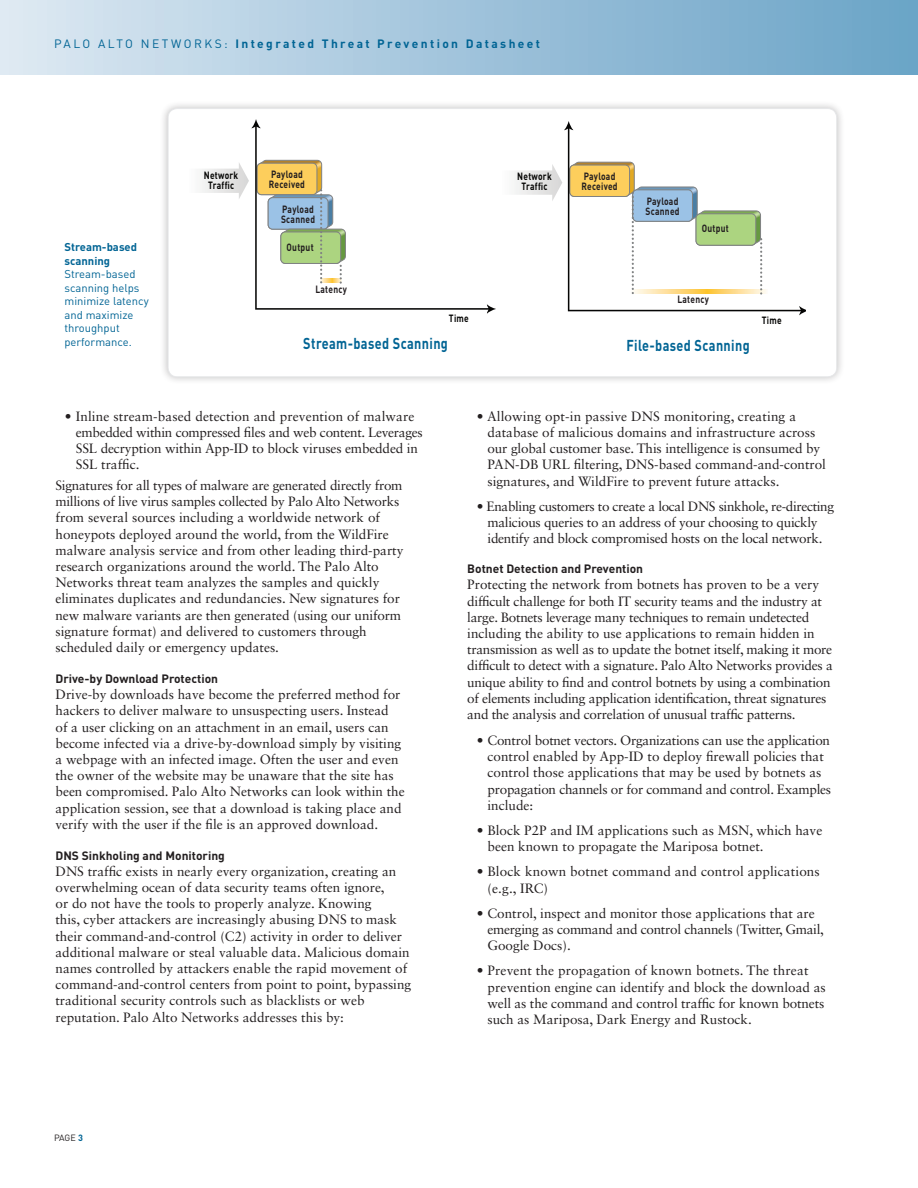
<style>
.page{position:relative;width:918px;height:1188px;background:#fff}
.page>*{position:absolute;margin:0;border:0;box-sizing:border-box;transform-origin:0 0}
.t1{font:700 15.6px "DINOT";letter-spacing:.03em;color:#006494;scale:.81 1}
.t2{font:13.5px/16.2px "Sabon LT Std";color:#231f20}
.t3{font:13.5px/16.2px "Sabon LT Std";letter-spacing:-.02em;color:#231f20}
.t4{font:700 12px "DINOT";color:#231f20}
.t5{font:700 12px "DINOT";letter-spacing:.2em;color:#006494}
.t6{font:11.25px/13.5px "DINOT";color:#006494}
.t7{font:700 11.25px/13.5px "DINOT";color:#006494}
.t8{font:700 10.35px/9.9px "DINOT";letter-spacing:.03em;color:#221d1f;scale:.81 1}
.t9{font:700 10.35px/9.9px "DINOT";letter-spacing:.03em;color:#050504;text-align:center;scale:.81 1}
.t10{font:9px "DINOT";color:#231f20}
.s1{font-weight:400}
.s2{font-weight:700;color:#006494}
</style>
<div class="page">
<svg style="left:0;top:0;width:918px;height:75px;background:#a3c5dc"></svg>
<div style="left:160px;top:100px;width:685px;height:285px;background:#231f20;opacity:.3"></div>
<div style="left:168px;top:109px;width:669px;height:268px;background:#fff;border-radius:9px"></div>
<svg style="left:251px;top:119px;width:245px;height:195px"></svg>
<svg style="left:202px;top:163px;width:47px;height:36px"></svg>
<div style="left:168px;top:108px;width:669px;height:269px;border:1px solid #e6e7e9;border-radius:9px"></div>
<svg style="left:515px;top:164px;width:47px;height:37px"></svg>
<svg style="left:564px;top:121px;width:242px;height:194px"></svg>
<p class="t5" style="left:54px;top:36px;width:488px"><span class="s1">PALO ALTO NETWORKS:</span> Integrated Threat Prevention Datasheet</p>
<p class="t7" style="left:64px;top:240px;width:74px">Stream-based scanning</p>
<p class="t6" style="left:64px;top:267px;width:86px">Stream-based scanning helps minimize latency and maximize throughput performance.</p>
<p class="t9" style="left:204px;top:170px;width:44px">Network<br>Traffic</p>
<p class="t8" style="left:269px;top:169px;width:46px">Payload<br>Received</p>
<p class="t8" style="left:281px;top:204px;width:44px">Payload<br>Scanned</p>
<p class="t8" style="left:287px;top:242px;width:35px">Output</p>
<p class="t8" style="left:315px;top:284px;width:40px">Latency</p>
<p class="t9" style="left:449px;top:313px;width:26px">Time</p>
<p class="t1" style="left:303px;top:333px;width:180px">Stream-based Scanning</p>
<p class="t9" style="left:517px;top:171px;width:44px">Network<br>Traffic</p>
<p class="t8" style="left:582px;top:171px;width:46px">Payload<br>Received</p>
<p class="t8" style="left:646px;top:196px;width:43px">Payload<br>Scanned</p>
<p class="t8" style="left:702px;top:223px;width:35px">Output</p>
<p class="t8" style="left:677px;top:294px;width:40px">Latency</p>
<p class="t1" style="left:626px;top:334px;width:154px">File-based Scanning</p>
<p class="t9" style="left:762px;top:315px;width:26px">Time</p>
<p class="t2" style="left:76px;top:408px;width:349px;text-indent:-11px">• Inline stream-based detection and prevention of malware embedded within compressed files and web content. Leverages SSL decryption within App-ID to block viruses embedded in SSL traffic.</p>
<p class="t2" style="left:55px;top:477px;width:350px">Signatures for all types of malware are generated directly from millions of live virus samples collected by Palo Alto Networks from several sources including a worldwide network of honeypots deployed around the world, from the WildFire malware analysis service and from other leading third-party research organizations around the world. The Palo Alto Networks threat team analyzes the samples and quickly eliminates duplicates and redundancies. New signatures for new malware variants are then generated (using our uniform signature format) and delivered to customers through scheduled daily or emergency updates.</p>
<p class="t4" style="left:56px;top:670px;width:164px">Drive-by Download Protection</p>
<p class="t2" style="left:56px;top:686px;width:351px">Drive-by downloads have become the preferred method for hackers to deliver malware to unsuspecting users. Instead<br>of a user clicking on an attachment in an email, users can become infected via a drive-by-download simply by visiting a webpage with an infected image. Often the user and even the owner of the website may be unaware that the site has been compromised. Palo Alto Networks can look within the application session, see that a download is taking place and verify with the user if the file is an approved download.</p>
<p class="t4" style="left:56px;top:847px;width:171px">DNS Sinkholing and Monitoring</p>
<p class="t2" style="left:56px;top:863px;width:357px">DNS traffic exists in nearly every organization, creating an overwhelming ocean of data security teams often ignore,<br>or do not have the tools to properly analyze. Knowing<br>this, cyber attackers are increasingly abusing DNS to mask their command-and-control (C2) activity in order to deliver additional malware or steal valuable data. Malicious domain names controlled by attackers enable the rapid movement of command-and-control centers from point to point, bypassing traditional security controls such as blacklists or web reputation. Palo Alto Networks addresses this by:</p>
<p class="t10" style="left:54px;top:1132px;width:31px">PAGE <span class="s2">3</span></p>
<p class="t2" style="left:488px;top:408px;width:340px;text-indent:-11px">• Allowing opt-in passive DNS monitoring, creating a database of malicious domains and infrastructure across our global customer base. This intelligence is consumed by PAN-DB URL filtering, DNS-based command-and-control signatures, and WildFire to prevent future attacks.</p>
<p class="t3" style="left:477px;top:498px;width:359px;text-align:center">• Enabling customers to create a local DNS sinkhole, re-directing malicious queries to an address of your choosing to quickly identify and block compromised hosts on the local network.</p>
<p class="t4" style="left:467px;top:561px;width:177px">Botnet Detection and Prevention</p>
<p class="t3" style="left:467px;top:576px;width:367px">Protecting the network from botnets has proven to be a very difficult challenge for both IT security teams and the industry at large. Botnets leverage many techniques to remain undetected including the ability to use applications to remain hidden in transmission as well as to update the botnet itself, making it more difficult to detect with a signature. Palo Alto Networks provides a unique ability to find and control botnets by using a combination of elements including application identification, threat signatures and the analysis and correlation of unusual traffic patterns.</p>
<p class="t3" style="left:488px;top:732px;width:345px;text-indent:-11px">• Control botnet vectors. Organizations can use the application control enabled by App-ID to deploy firewall policies that control those applications that may be used by botnets as propagation channels or for command and control. Examples include:</p>
<p class="t2" style="left:488px;top:822px;width:336px;text-indent:-11px">• Block P2P and IM applications such as MSN, which have been known to propagate the Mariposa botnet.</p>
<p class="t2" style="left:488px;top:863px;width:334px;text-indent:-11px">• Block known botnet command and control applications (e.g., IRC)</p>
<p class="t2" style="left:488px;top:905px;width:338px;text-indent:-11px">• Control, inspect and monitor those applications that are emerging as command and control channels (Twitter, Gmail,<br>Google Docs).</p>
<p class="t2" style="left:488px;top:962px;width:340px;text-indent:-11px">• Prevent the propagation of known botnets. The threat prevention engine can identify and block the download as well as the command and control traffic for known botnets such as Mariposa, Dark Energy and Rustock.</p>
</div>
